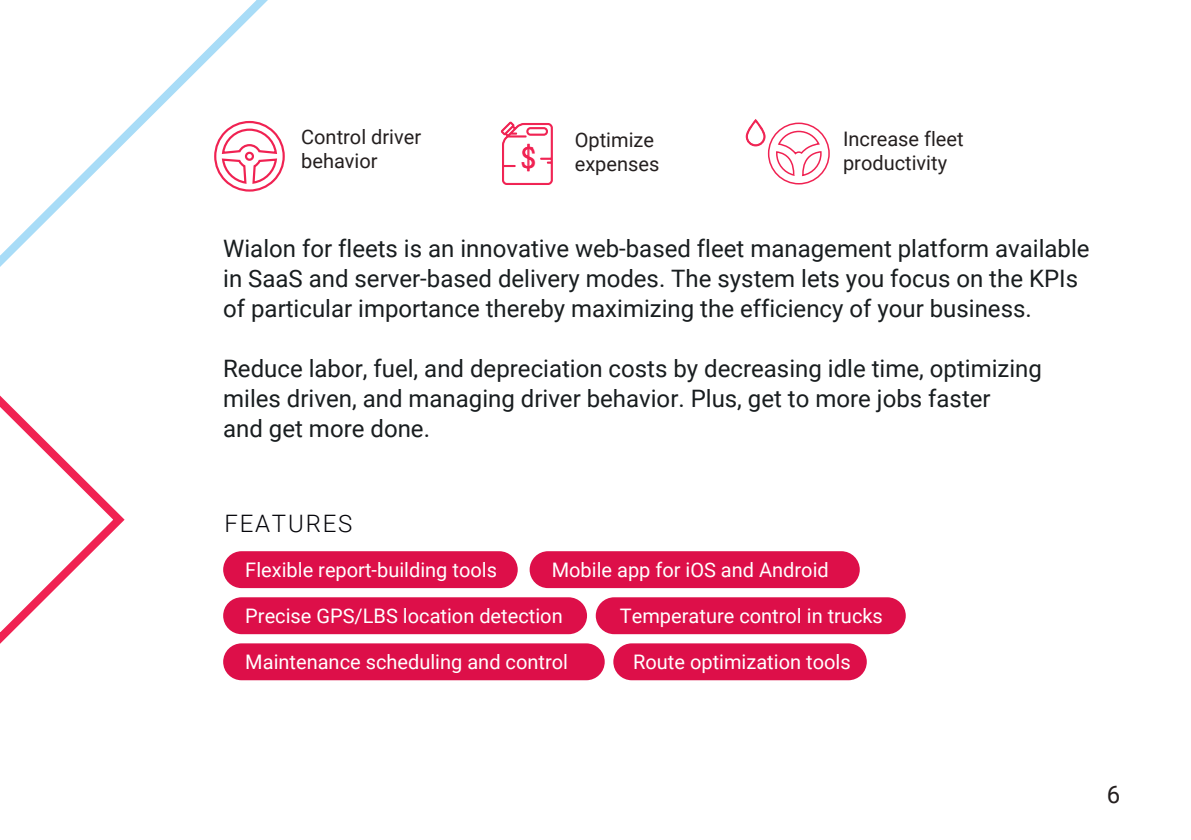
<style>
.page{position:relative;width:1191px;height:840px;background:#fff}
.page>*{position:absolute;margin:0;border:0;box-sizing:border-box;transform-origin:0 0}
.t1{font:29.4px "Roboto";color:#f02252}
.t2{font:24px/30px "Roboto";color:#181d1f}
.t3{font:300 24px "Roboto";letter-spacing:.075em;color:#05050a}
.t4{font:24px "Roboto";color:#241f1f}
.t5{font:20px "Roboto";color:#fff}
.t6{font:20px/24px "Roboto";color:#241f1f}
</style>
<div class="page">
<div style="left:223px;top:551px;width:295px;height:36px;background:#dd0f49;border-radius:18px"></div>
<svg style="left:0;top:395px;width:125px;height:249px"></svg>
<svg style="left:0;top:0;width:268px;height:267px"></svg>
<div style="left:529px;top:551px;width:330px;height:36px;background:#dd0f49;border-radius:18px"></div>
<div style="left:223px;top:597px;width:364px;height:36px;background:#dd0f49;border-radius:18px"></div>
<div style="left:596px;top:597px;width:309px;height:36px;background:#dd0f49;border-radius:18px"></div>
<div style="left:223px;top:643px;width:381px;height:37px;background:#dd0f49;border-radius:18px"></div>
<div style="left:613px;top:643px;width:253px;height:37px;background:#dd0f49;border-radius:18px"></div>
<svg style="left:500px;top:121px;width:53px;height:64px"></svg>
<svg style="left:746px;top:119px;width:84px;height:66px"></svg>
<svg style="left:213px;top:120px;width:72px;height:73px"></svg>
<p class="t6" style="left:301px;top:124px;width:121px">Control driver behavior</p>
<p class="t1" style="left:520px;top:137px;width:18px">$</p>
<p class="t6" style="left:575px;top:127px;width:86px">Optimize expenses</p>
<p class="t6" style="left:843px;top:126px;width:122px">Increase fleet productivity</p>
<p class="t2" style="left:223px;top:233px;width:868px">Wialon for fleets is an innovative web-based fleet management platform available in SaaS and server-based delivery modes. The system lets you focus on the KPIs of particular importance thereby maximizing the efficiency of your business.</p>
<p class="t2" style="left:223px;top:353px;width:820px">Reduce labor, fuel, and depreciation costs by decreasing idle time, optimizing miles driven, and managing driver behavior. Plus, get to more jobs faster<br>and get more done.</p>
<p class="t3" style="left:224px;top:506px;width:129px">FEATURES</p>
<p class="t5" style="left:245px;top:556px;width:253px">Flexible report-building tools</p>
<p class="t5" style="left:552px;top:556px;width:278px">Mobile app for iOS and Android</p>
<p class="t5" style="left:245px;top:602px;width:319px">Precise GPS/LBS location detection</p>
<p class="t5" style="left:245px;top:648px;width:324px">Maintenance scheduling and control</p>
<p class="t5" style="left:633px;top:648px;width:219px">Route optimization tools</p>
<p class="t5" style="left:620px;top:602px;width:264px">Temperature control in trucks</p>
<p class="t4" style="left:1106px;top:777px;width:15px">6</p>
</div>
